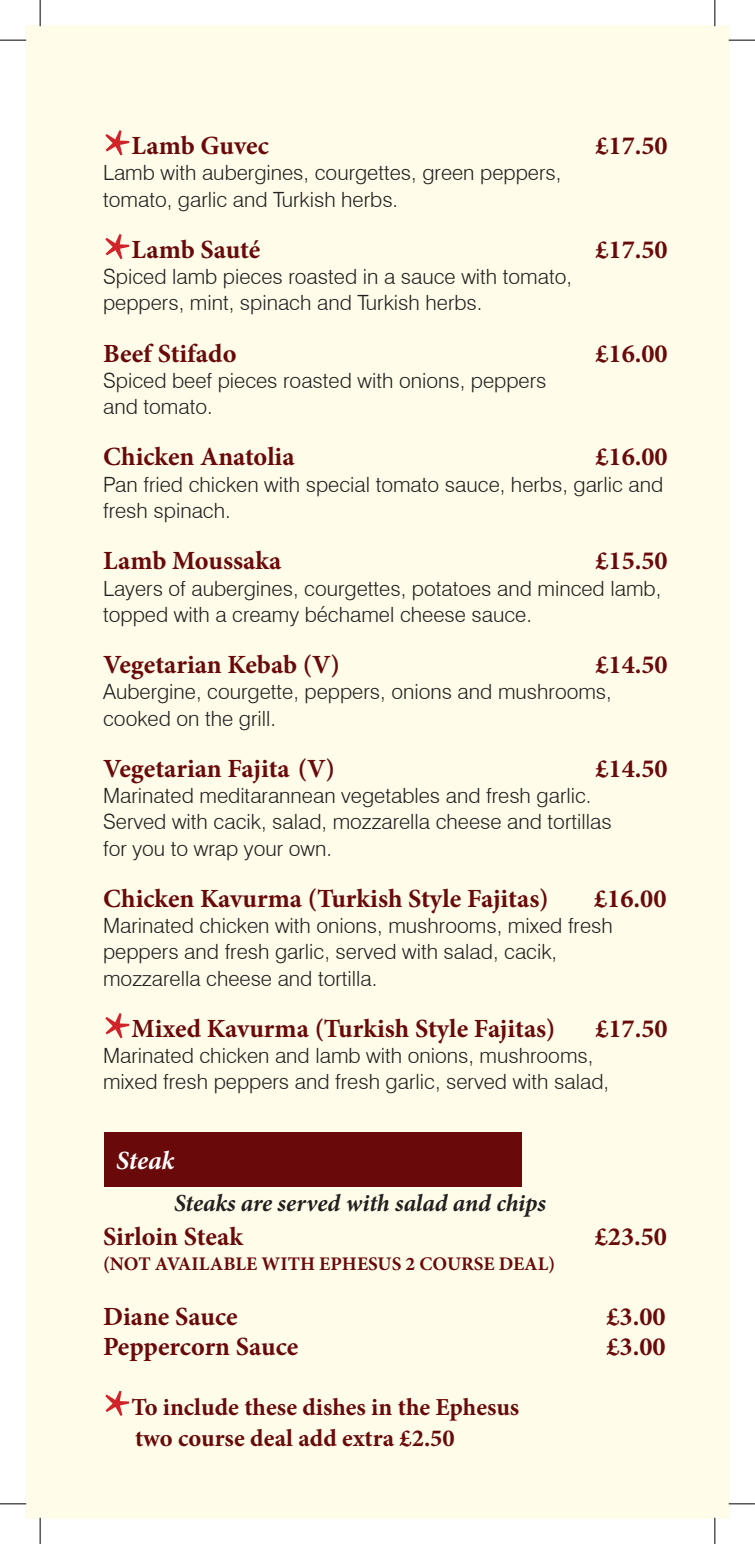
<style>
.page{position:relative;width:755px;height:1544px;background:#fff}
.page>*{position:absolute;margin:0;border:0;box-sizing:border-box;transform-origin:0 0}
.t1{font:700 70px "Minion Pro";color:#d1232a}
.t2{font:700 26.25px "Minion Pro";color:#6a090a}
.t3{font:italic 700 26.25px "Minion Pro";letter-spacing:-.005em;color:#fff}
.t4{font:700 24.5px/31.5px "Minion Pro";color:#6a090a}
.t5{font:italic 700 24.5px "Minion Pro";letter-spacing:-.005em;color:#231f20}
.t6{font:300 21px/26.2px "Swiss 721 BT";color:#231f20}
.t7{font:700 19.25px "Minion Pro";color:#6a090a}
</style>
<div class="page">
<div style="left:25px;top:25px;width:705px;height:1493px;background:#fffde9"></div>
<div style="left:104px;top:1131px;width:417px;height:55px;background:#6a090a"></div>
<hr style="left:0;top:39px;width:26px;height:2px;background:#fff">
<hr style="left:729px;top:39px;width:26px;height:2px;background:#fff">
<hr style="left:0;top:1502px;width:26px;height:3px;background:#fff">
<hr style="left:729px;top:1502px;width:26px;height:3px;background:#fff">
<hr style="left:39px;top:0;width:2px;height:26px;background:#fff">
<hr style="left:39px;top:1517px;width:2px;height:27px;background:#fff">
<hr style="left:714px;top:0;width:2px;height:26px;background:#fff">
<hr style="left:714px;top:1517px;width:2px;height:27px;background:#fff">
<svg style="left:0;top:40px;width:26px;height:1px"></svg>
<svg style="left:729px;top:40px;width:26px;height:1px"></svg>
<svg style="left:0;top:1503px;width:26px;height:1px"></svg>
<svg style="left:729px;top:1503px;width:26px;height:1px"></svg>
<svg style="left:40px;top:0;width:1px;height:26px"></svg>
<svg style="left:40px;top:1517px;width:1px;height:27px"></svg>
<svg style="left:714px;top:0;width:1px;height:26px"></svg>
<svg style="left:714px;top:1517px;width:1px;height:27px"></svg>
<h1 class="t1" style="left:103px;top:105px;width:30px">*</h1>
<p class="t2" style="left:131px;top:127px;width:139px">Lamb Guvec</p>
<p class="t2" style="left:595px;top:127px;width:74px">£17.50</p>
<p class="t6" style="left:103px;top:160px;width:460px">Lamb with aubergines, courgettes, green peppers, tomato, garlic and Turkish herbs.</p>
<h1 class="t1" style="left:103px;top:209px;width:30px">*</h1>
<p class="t2" style="left:131px;top:231px;width:130px">Lamb Sauté</p>
<p class="t2" style="left:595px;top:231px;width:74px">£17.50</p>
<p class="t6" style="left:103px;top:263px;width:470px">Spiced lamb pieces roasted in a sauce with tomato, peppers, mint, spinach and Turkish herbs.</p>
<p class="t2" style="left:103px;top:335px;width:135px">Beef Stifado</p>
<p class="t2" style="left:595px;top:335px;width:74px">£16.00</p>
<p class="t6" style="left:103px;top:367px;width:445px">Spiced beef pieces roasted with onions, peppers and tomato.</p>
<p class="t2" style="left:103px;top:438px;width:193px">Chicken Anatolia</p>
<p class="t2" style="left:595px;top:438px;width:74px">£16.00</p>
<p class="t6" style="left:103px;top:471px;width:562px">Pan fried chicken with special tomato sauce, herbs, garlic and fresh spinach.</p>
<p class="t2" style="left:103px;top:542px;width:180px">Lamb Moussaka</p>
<p class="t2" style="left:595px;top:542px;width:74px">£15.50</p>
<p class="t6" style="left:103px;top:575px;width:560px">Layers of aubergines, courgettes, potatoes and minced lamb, topped with a creamy béchamel cheese sauce.</p>
<p class="t2" style="left:103px;top:646px;width:238px">Vegetarian Kebab (V)</p>
<p class="t2" style="left:595px;top:646px;width:74px">£14.50</p>
<p class="t6" style="left:103px;top:678px;width:510px">Aubergine, courgette, peppers, onions and mushrooms, cooked on the grill.</p>
<p class="t2" style="left:103px;top:750px;width:233px">Vegetarian Fajita (V)</p>
<p class="t2" style="left:595px;top:750px;width:74px">£14.50</p>
<p class="t6" style="left:103px;top:782px;width:510px">Marinated meditarannean vegetables and fresh garlic.<br>Served with cacik, salad, mozzarella cheese and tortillas for you to wrap your own.</p>
<p class="t2" style="left:103px;top:880px;width:447px">Chicken Kavurma (Turkish Style Fajitas)</p>
<p class="t2" style="left:594px;top:880px;width:74px">£16.00</p>
<p class="t6" style="left:103px;top:912px;width:511px">Marinated chicken with onions, mushrooms, mixed fresh peppers and fresh garlic, served with salad, cacik, mozzarella cheese and tortilla.</p>
<h1 class="t1" style="left:103px;top:988px;width:30px">*</h1>
<p class="t2" style="left:131px;top:1010px;width:425px">Mixed Kavurma (Turkish Style Fajitas)</p>
<p class="t2" style="left:595px;top:1010px;width:74px">£17.50</p>
<p class="t6" style="left:103px;top:1042px;width:507px">Marinated chicken and lamb with onions, mushrooms, mixed fresh peppers and fresh garlic, served with salad,</p>
<p class="t3" style="left:116px;top:1142px;width:59px">Steak</p>
<p class="t5" style="left:174px;top:1186px;width:373px">Steaks are served with salad and chips</p>
<p class="t2" style="left:103px;top:1218px;width:141px">Sirloin Steak</p>
<p class="t2" style="left:595px;top:1218px;width:74px">£23.50</p>
<p class="t7" style="left:103px;top:1250px;width:454px">(NOT AVAILABLE WITH EPHESUS 2 COURSE DEAL)</p>
<p class="t2" style="left:103px;top:1298px;width:136px">Diane Sauce</p>
<p class="t2" style="left:606px;top:1298px;width:61px">£3.00</p>
<p class="t2" style="left:103px;top:1327px;width:197px">Peppercorn Sauce</p>
<p class="t2" style="left:606px;top:1327px;width:61px">£3.00</p>
<h1 class="t1" style="left:103px;top:1365px;width:30px">*</h1>
<p class="t4" style="left:131px;top:1390px;width:389px">To include these dishes in the Ephesus two course deal add extra £2.50</p>
</div>
